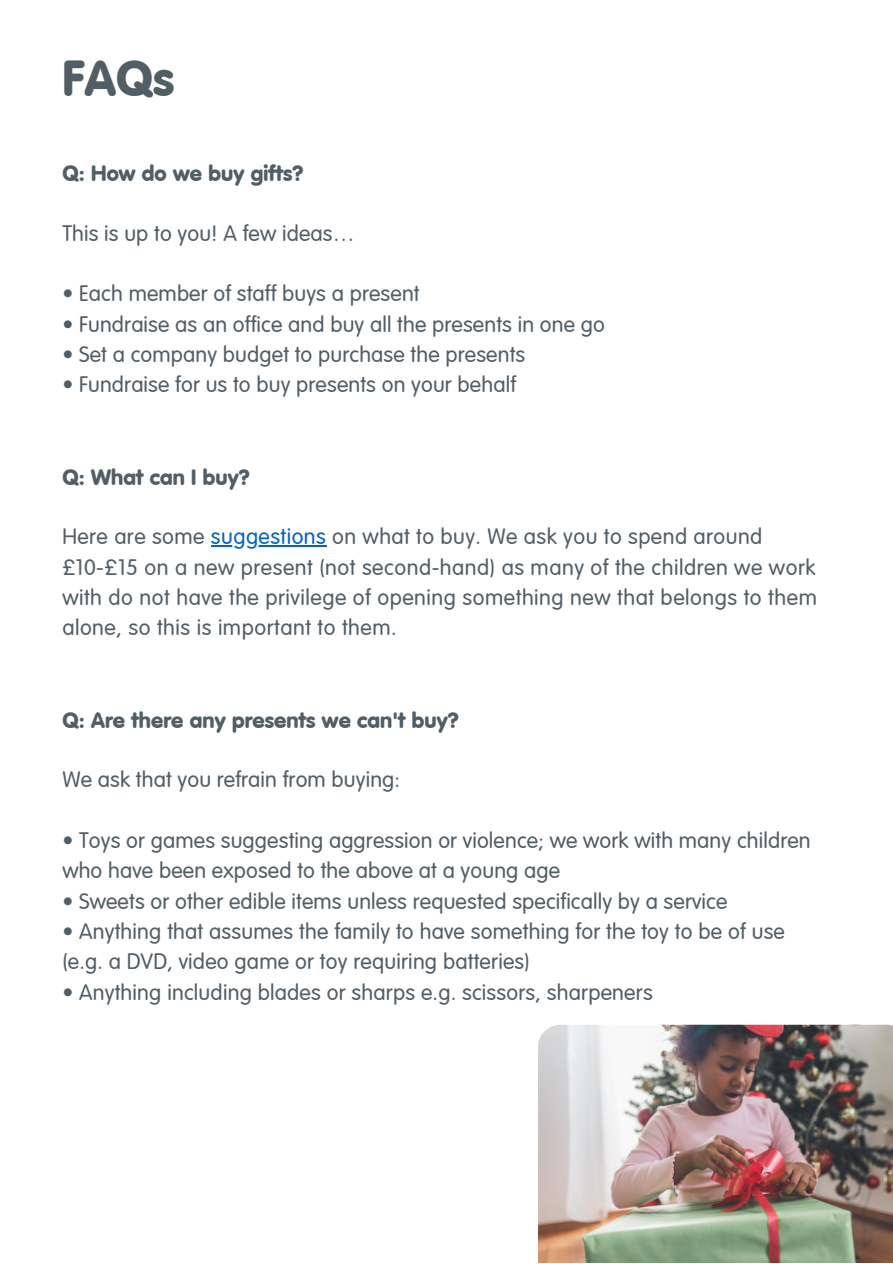
<style>
.page{position:relative;width:893px;height:1264px;background:#fff}
.page>*{position:absolute;margin:0;border:0;box-sizing:border-box;transform-origin:0 0}
.t1{font:900 49.5px "VAG Rounded";color:#525e66}
.t2{font:300 21.9px/30.3px "VAG Rounded Std";letter-spacing:.005em;color:#525e66}
.t3{font:900 21.9px "VAG Rounded";letter-spacing:.005em;color:#525e66}
.s1{color:#0563c1}
</style>
<div class="page">
<hr style="left:211px;top:545px;width:115px;height:1px;background:#0563c1">
<img style="left:538px;top:1024px;width:354px;height:238px">
<p class="t1" style="left:62px;top:49px;width:113px">FAQs</p>
<p class="t3" style="left:62px;top:160px;width:243px">Q: How do we buy gifts?</p>
<p class="t2" style="left:62px;top:219px;width:294px">This is up to you! A few ideas…</p>
<p class="t2" style="left:62px;top:280px;width:359px">• Each member of staff buys a present</p>
<p class="t2" style="left:62px;top:311px;width:544px">• Fundraise as an office and buy all the presents in one go</p>
<p class="t2" style="left:62px;top:341px;width:464px">• Set a company budget to purchase the presents</p>
<p class="t2" style="left:62px;top:371px;width:455px">• Fundraise for us to buy presents on your behalf</p>
<p class="t3" style="left:62px;top:464px;width:189px">Q: What can I buy?</p>
<p class="t2" style="left:62px;top:523px;width:701px">Here are some <span class="s1">suggestions</span> on what to buy. We ask you to spend around</p>
<p class="t2" style="left:62px;top:553px;width:756px;text-align:justify">£10-£15 on a new present (not second-hand) as many of the children we work with do not have the privilege of opening something new that belongs to them alone, so this is important to them.</p>
<p class="t3" style="left:62px;top:706px;width:398px">Q: Are there any presents we can't buy?</p>
<p class="t2" style="left:62px;top:766px;width:339px">We ask that you refrain from buying:</p>
<p class="t2" style="left:62px;top:826px;width:749px">• Toys or games suggesting aggression or violence; we work with many children who have been exposed to the above at a young age</p>
<p class="t2" style="left:62px;top:887px;width:666px">• Sweets or other edible items unless requested specifically by a service</p>
<p class="t2" style="left:62px;top:918px;width:724px">• Anything that assumes the family to have something for the toy to be of use (e.g. a DVD, video game or toy requiring batteries)</p>
<p class="t2" style="left:62px;top:978px;width:592px">• Anything including blades or sharps e.g. scissors, sharpeners</p>
</div>
